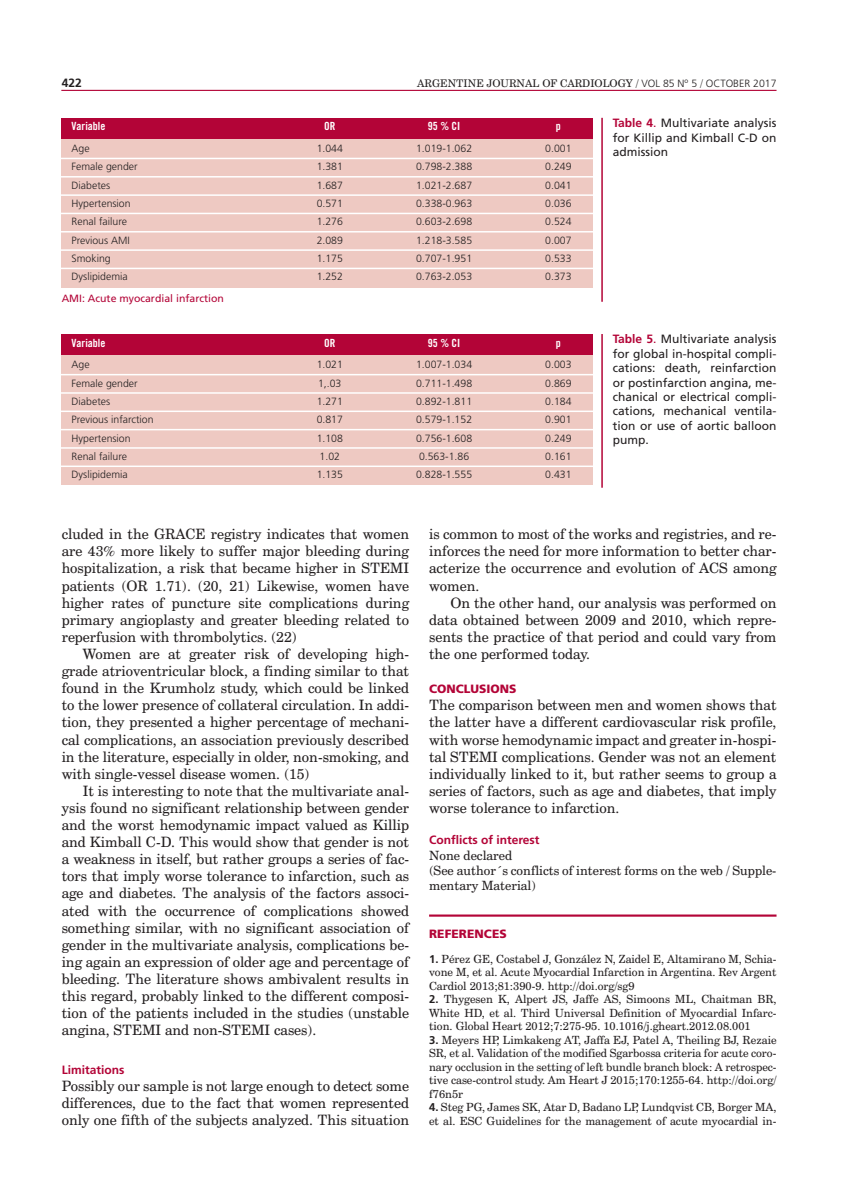
<style>
.page{position:relative;width:851px;height:1191px;background:#fff}
.page>*{position:absolute;margin:0;border:0;box-sizing:border-box;transform-origin:0 0}
.t1{font:14.25px/17.1px "Century Schoolbook BT";color:#231f20;text-align:justify}
.t2{font:12.75px/15.3px "Century Schoolbook BT";color:#231f20}
.t3{font:12px/14.4px "Frutiger";color:#231f20;text-align:justify}
.t4{font:700 12px "Frutiger LT Std";color:#b30437}
.t5{font:12px "Frutiger Black B";color:#b30437}
.t6{font:700 12px "Frutiger LT Std";color:#231f20}
.t7{font:11.25px/13.5px "Century Schoolbook BT";color:#231f20;text-align:justify}
.t8{font:11.25px "Trade Gothic LT Std Bd Cn 20";color:#fff}
.t9{font:300 10.5px/18.3px "Frutiger LT Std";color:#231f20}
.t10{font:10.5px "Century Schoolbook BT";color:#231f20}
.t11{font:10.5px "Frutiger LT Std";color:#b30437}
.s1{font-family:"Frutiger LT Std";font-weight:300}
.s2{font-family:"Frutiger LT Std";font-weight:700;color:#b30437}
.s3{color:#b30437}
.s4{font-family:"Frutiger LT Std";font-weight:700}
</style>
<div class="page">
<hr style="left:61px;top:90px;width:715px;height:1px;background:#b30437">
<hr style="left:429px;top:914px;width:347px;height:2px;background:#b30437">
<hr style="left:601px;top:118px;width:1px;height:184px;background:#b30437">
<hr style="left:601px;top:334px;width:1px;height:154px;background:#b30437">
<div style="left:62px;top:118px;width:530px;height:21px;background:#b30437"></div>
<div style="left:62px;top:334px;width:530px;height:21px;background:#b30437"></div>
<div style="left:62px;top:139px;width:530px;height:148px;background:#eec9c2"></div>
<div style="left:62px;top:355px;width:530px;height:129px;background:#eec9c2"></div>
<hr style="left:54px;top:158px;width:540px;height:1px;background:#fff">
<hr style="left:54px;top:374px;width:540px;height:1px;background:#fff">
<hr style="left:58px;top:194px;width:539px;height:2px;background:#fff">
<hr style="left:58px;top:410px;width:539px;height:2px;background:#fff">
<hr style="left:58px;top:231px;width:539px;height:1px;background:#fff">
<hr style="left:58px;top:447px;width:539px;height:2px;background:#fff">
<hr style="left:58px;top:249px;width:539px;height:2px;background:#fff">
<hr style="left:58px;top:465px;width:539px;height:2px;background:#fff">
<hr style="left:58px;top:268px;width:539px;height:1px;background:#fff">
<hr style="left:54px;top:176px;width:540px;height:1px;background:#fff">
<hr style="left:54px;top:392px;width:540px;height:2px;background:#fff">
<hr style="left:58px;top:213px;width:539px;height:1px;background:#fff">
<hr style="left:58px;top:429px;width:539px;height:1px;background:#fff">
<p class="t6" style="left:62px;top:75px;width:22px">422</p>
<p class="t10" style="left:417px;top:77px;width:361px">ARGENTINE JOURNAL OF CARDIOLOGY / <span class="s1">VOL 85 Nº 5</span> / <span class="s1">OCTO BER 2017</span></p>
<p class="t8" style="left:72px;top:120px;width:35px">Variable</p>
<p class="t9" style="left:72px;top:139px;width:67px">Age<br>Female gender<br>Diabetes<br>Hypertension<br>Renal failure<br>Previous AMI<br>Smoking<br>Dyslipidemia</p>
<p class="t8" style="left:324px;top:120px;width:13px">OR</p>
<p class="t9" style="left:316px;top:139px;width:28px;text-align:justify">1.044<br>1.381<br>1.687<br>0.571<br>1.276<br>2.089<br>1.175<br>1.252</p>
<p class="t8" style="left:428px;top:120px;width:34px">95 % CI</p>
<p class="t9" style="left:416px;top:139px;width:58px;text-align:justify">1.019-1.062<br>0.798-2.388<br>1.021-2.687<br>0.338-0.963<br>0.603-2.698<br>1.218-3.585<br>0.707-1.951<br>0.763-2.053</p>
<p class="t8" style="left:556px;top:120px;width:6px">p</p>
<p class="t9" style="left:545px;top:139px;width:28px;text-align:justify">0.001<br>0.249<br>0.041<br>0.036<br>0.524<br>0.007<br>0.533<br>0.373</p>
<p class="t3" style="left:612px;top:116px;width:165px"><span class="s2">Table 4</span><span class="s3">.</span> Multivariate analysis for Killip and Kimball C-D on admission</p>
<p class="t11" style="left:62px;top:292px;width:164px">AMI: Acute myocardial infarction</p>
<p class="t8" style="left:72px;top:336px;width:35px">Variable</p>
<p class="t9" style="left:72px;top:356px;width:83px">Age<br>Female gender<br>Diabetes<br>Previous infarction<br>Hypertension<br>Renal failure<br>Dyslipidemia</p>
<p class="t8" style="left:324px;top:336px;width:13px">OR</p>
<p class="t9" style="left:316px;top:356px;width:28px">1.021<br>1,.03<br>1.271<br>0.817<br>1.108<br>1.02<br>1.135</p>
<p class="t8" style="left:428px;top:336px;width:34px">95 % CI</p>
<p class="t9" style="left:416px;top:356px;width:58px">1.007-1.034<br>0.711-1.498<br>0.892-1.811<br>0.579-1.152<br>0.756-1.608<br>0.563-1.86<br>0.828-1.555</p>
<p class="t8" style="left:556px;top:336px;width:6px">p</p>
<p class="t9" style="left:545px;top:356px;width:28px;text-align:justify">0.003<br>0.869<br>0.184<br>0.901<br>0.249<br>0.161<br>0.431</p>
<p class="t3" style="left:612px;top:332px;width:165px"><span class="s2">Table 5</span><span class="s3">.</span> Multivariate analysis for global in-hospital compli&shy;cations: death, reinfarction or postinfarction angina, me&shy;chanical or electrical compli&shy;cations, mechanical ventila&shy;tion or use of aortic balloon pump.</p>
<p class="t1" style="left:62px;top:525px;width:349px">cluded in the GRACE registry indicates that women are 43% more likely to suffer major bleeding during hospitalization, a risk that became higher in STEMI patients (OR 1.71). (20, 21) Likewise, women have higher rates of puncture site complications during primary angioplasty and greater bleeding related to reperfusion with thrombolytics. (22)</p>
<p class="t1" style="left:62px;top:645px;width:349px;text-indent:21px">Women are at greater risk of developing high&shy;grade atrioventricular block, a finding similar to that found in the Krumholz study, which could be linked to the lower presence of collateral circulation. In addi&shy;tion, they presented a higher percentage of mechani&shy;cal complications, an association previously described in the literature, especially in older, non-smoking, and with single-vessel disease women. (15)</p>
<p class="t1" style="left:62px;top:782px;width:349px;text-indent:21px">It is interesting to note that the multivariate anal&shy;ysis found no significant relationship between gender and the worst hemodynamic impact valued as Killip and Kimball C-D. This would show that gender is not a weakness in itself, but rather groups a series of fac&shy;tors that imply worse tolerance to infarction, such as age and diabetes. The analysis of the factors associ&shy;ated with the occurrence of complications showed something similar, with no significant association of gender in the multivariate analysis, complications be&shy;ing again an expression of older age and percentage of bleeding. The literature shows ambivalent results in this regard, probably linked to the different composi&shy;tion of the patients included in the studies (unstable angina, STEMI and non-STEMI cases).</p>
<p class="t4" style="left:62px;top:1062px;width:64px">Limitations</p>
<p class="t1" style="left:62px;top:1077px;width:349px">Possibly our sample is not large enough to detect some differences, due to the fact that women represented only one fifth of the subjects analyzed. This situation</p>
<p class="t1" style="left:429px;top:525px;width:349px">is common to most of the works and registries, and re&shy;inforces the need for more information to better char&shy;acterize the occurrence and evolution of ACS among women.</p>
<p class="t1" style="left:429px;top:594px;width:349px;text-indent:21px">On the other hand, our analysis was performed on data obtained between 2009 and 2010, which repre&shy;sents the practice of that period and could vary from the one performed today.</p>
<p class="t5" style="left:429px;top:681px;width:89px">CONCLUSIONS</p>
<p class="t1" style="left:429px;top:696px;width:349px">The comparison between men and women shows that the latter have a different cardiovascular risk profile, with worse hemodynamic impact and greater in-hospi&shy;tal STEMI complications. Gender was not an element individually linked to it, but rather seems to group a series of factors, such as age and diabetes, that imply worse tolerance to infarction.</p>
<p class="t4" style="left:429px;top:833px;width:112px">Conflicts of interest</p>
<p class="t2" style="left:429px;top:847px;width:349px">None declared<br>(See author´s conflicts of interest forms on the web / Supple&shy;mentary Material)</p>
<p class="t5" style="left:429px;top:926px;width:79px">REFERENCES</p>
<p class="t7" style="left:429px;top:951px;width:349px"><span class="s4">1.</span> Pérez GE, Costabel J, González N, Zaidel E, Altamirano M, Schia&shy;vone M, et al. Acute Myocardial Infarction in Argentina. Rev Argent Cardiol 2013;81:390-9. http://doi.org/sg9</p>
<p class="t7" style="left:429px;top:992px;width:349px"><span class="s4">2.</span> Thygesen K, Alpert JS, Jaffe AS, Simoons ML, Chaitman BR, White HD, et al. Third Universal Definition of Myocardial Infarc&shy;tion. Global Heart 2012;7:275-95. 10.1016/j.gheart.2012.08.001</p>
<p class="t7" style="left:429px;top:1032px;width:349px"><span class="s4">3.</span> Meyers HP, Limkakeng AT, Jaffa EJ, Patel A, Theiling BJ, Rezaie SR, et al. Validation of the modified Sgarbossa criteria for acute coro&shy;nary occlusion in the setting of left bundle branch block: A retrospec&shy;tive case-control study. Am Heart J 2015;170:1255-64. http://doi.org/ f76n5r</p>
<p class="t7" style="left:429px;top:1100px;width:349px"><span class="s4">4.</span> Steg PG, James SK, Atar D, Badano LP, Lundqvist CB, Borger MA, et al. ESC Guidelines for the management of acute myocardial in-</p>
</div>
